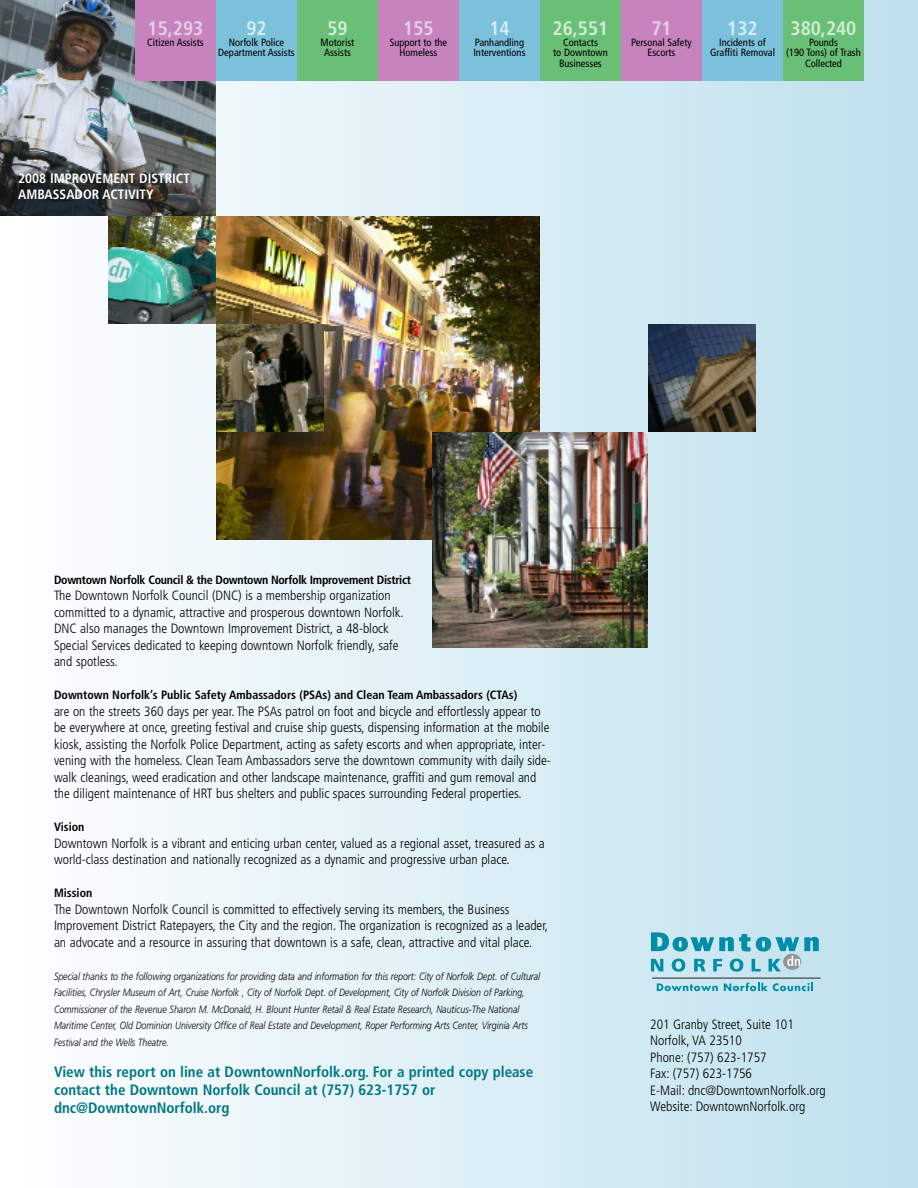
<style>
.page{position:relative;width:918px;height:1188px;background:#fff}
.page>*{position:absolute;margin:0;border:0;box-sizing:border-box;transform-origin:0 0}
.t1{font:700 condensed 19.5px "Frutiger";color:#d2ecd6}
.t2{font:700 condensed 19.5px "Frutiger";color:#e8cde5}
.t3{font:700 condensed 19.5px "Frutiger";color:#d7ecf4}
.t4{font:700 condensed 15px/18px "Frutiger";color:#017783}
.t5{font:300 condensed 13.5px/16.5px "Frutiger";color:#000}
.t6{font:700 condensed 13.5px/16.2px "Frutiger";color:#fff}
.t7{font:700 condensed 12px "Frutiger";color:#000}
.t8{font:700 condensed 12px "Frutiger";letter-spacing:-.025em;color:#000}
.t9{font:italic 300 10.5px/16.5px "Frutiger";color:#000;scale:.84 1}
.t10{font:condensed 10.5px/10.5px "Frutiger";color:#000;text-align:center}
</style>
<div class="page">
<div style="left:40px;top:0;width:17px;height:1188px;background:#fbfdfe"></div>
<div style="left:55px;top:0;width:16px;height:1188px;background:#fafdfe"></div>
<div style="left:69px;top:0;width:16px;height:1188px;background:#f9fcfd"></div>
<div style="left:83px;top:0;width:16px;height:1188px;background:#f8fcfd"></div>
<div style="left:97px;top:0;width:17px;height:1188px;background:#f7fbfd"></div>
<div style="left:111px;top:0;width:17px;height:1188px;background:#f6fbfd"></div>
<div style="left:125px;top:0;width:17px;height:1188px;background:#f5fafc"></div>
<div style="left:139px;top:0;width:17px;height:1188px;background:#f4fafc"></div>
<div style="left:154px;top:0;width:16px;height:1188px;background:#f3f9fc"></div>
<div style="left:168px;top:0;width:16px;height:1188px;background:#f2f9fb"></div>
<div style="left:182px;top:0;width:16px;height:1188px;background:#f1f8fb"></div>
<div style="left:196px;top:0;width:17px;height:1188px;background:#f0f8fb"></div>
<div style="left:210px;top:0;width:17px;height:1188px;background:#eff8fb"></div>
<div style="left:224px;top:0;width:17px;height:1188px;background:#eef7fa"></div>
<div style="left:238px;top:0;width:17px;height:1188px;background:#edf7fa"></div>
<div style="left:253px;top:0;width:16px;height:1188px;background:#ecf6fa"></div>
<div style="left:267px;top:0;width:16px;height:1188px;background:#ebf6fa"></div>
<div style="left:281px;top:0;width:16px;height:1188px;background:#eaf5f9"></div>
<div style="left:295px;top:0;width:17px;height:1188px;background:#e9f5f9"></div>
<div style="left:309px;top:0;width:17px;height:1188px;background:#e8f4f9"></div>
<div style="left:323px;top:0;width:17px;height:1188px;background:#e7f4f9"></div>
<div style="left:338px;top:0;width:16px;height:1188px;background:#e6f3f8"></div>
<div style="left:352px;top:0;width:16px;height:1188px;background:#e5f3f8"></div>
<div style="left:366px;top:0;width:16px;height:1188px;background:#e4f2f8"></div>
<div style="left:380px;top:0;width:17px;height:1188px;background:#e3f2f7"></div>
<div style="left:394px;top:0;width:17px;height:1188px;background:#e2f1f7"></div>
<div style="left:408px;top:0;width:17px;height:1188px;background:#e1f1f7"></div>
<div style="left:422px;top:0;width:17px;height:1188px;background:#e0f1f7"></div>
<div style="left:437px;top:0;width:16px;height:1188px;background:#dff0f6"></div>
<div style="left:451px;top:0;width:16px;height:1188px;background:#def0f6"></div>
<div style="left:465px;top:0;width:16px;height:1188px;background:#ddeff6"></div>
<div style="left:479px;top:0;width:17px;height:1188px;background:#dceff6"></div>
<div style="left:493px;top:0;width:17px;height:1188px;background:#dbeef5"></div>
<div style="left:507px;top:0;width:17px;height:1188px;background:#daeef5"></div>
<div style="left:521px;top:0;width:17px;height:1188px;background:#d9edf5"></div>
<div style="left:536px;top:0;width:16px;height:1188px;background:#d8edf4"></div>
<div style="left:550px;top:0;width:16px;height:1188px;background:#d7ecf4"></div>
<div style="left:564px;top:0;width:16px;height:1188px;background:#d6ecf4"></div>
<div style="left:578px;top:0;width:17px;height:1188px;background:#d5ebf4"></div>
<div style="left:592px;top:0;width:17px;height:1188px;background:#d4ebf3"></div>
<div style="left:606px;top:0;width:17px;height:1188px;background:#d3eaf3"></div>
<div style="left:621px;top:0;width:16px;height:1188px;background:#d2eaf3"></div>
<div style="left:635px;top:0;width:16px;height:1188px;background:#d1e9f3"></div>
<div style="left:649px;top:0;width:16px;height:1188px;background:#d0e9f2"></div>
<div style="left:663px;top:0;width:16px;height:1188px;background:#cfe9f2"></div>
<div style="left:677px;top:0;width:17px;height:1188px;background:#cee8f2"></div>
<div style="left:691px;top:0;width:17px;height:1188px;background:#cde8f1"></div>
<div style="left:705px;top:0;width:17px;height:1188px;background:#cce7f1"></div>
<div style="left:720px;top:0;width:16px;height:1188px;background:#cbe7f1"></div>
<div style="left:734px;top:0;width:16px;height:1188px;background:#cae6f1"></div>
<div style="left:748px;top:0;width:16px;height:1188px;background:#c9e6f0"></div>
<div style="left:762px;top:0;width:17px;height:1188px;background:#c8e5f0"></div>
<div style="left:776px;top:0;width:17px;height:1188px;background:#c7e5f0"></div>
<div style="left:790px;top:0;width:17px;height:1188px;background:#c6e4f0"></div>
<div style="left:804px;top:0;width:17px;height:1188px;background:#c5e4ef"></div>
<div style="left:819px;top:0;width:16px;height:1188px;background:#c4e3ef"></div>
<div style="left:833px;top:0;width:16px;height:1188px;background:#c3e3ef"></div>
<div style="left:847px;top:0;width:16px;height:1188px;background:#c2e2ef"></div>
<div style="left:861px;top:0;width:17px;height:1188px;background:#c1e2ee"></div>
<div style="left:875px;top:0;width:17px;height:1188px;background:#c0e2ee"></div>
<div style="left:889px;top:0;width:17px;height:1188px;background:#bfe1ee"></div>
<div style="left:903px;top:0;width:15px;height:1188px;background:#bee1ed"></div>
<img style="left:0;top:0;width:216px;height:216px">
<svg style="left:657px;top:983px;width:61px;height:8px"></svg>
<svg style="left:724px;top:983px;width:89px;height:8px"></svg>
<svg style="left:651px;top:932px;width:168px;height:40px"></svg>
<img style="left:216px;top:216px;width:324px;height:324px">
<img style="left:216px;top:324px;width:108px;height:108px">
<img style="left:108px;top:216px;width:108px;height:108px">
<img style="left:432px;top:432px;width:216px;height:216px">
<img style="left:648px;top:324px;width:108px;height:108px">
<div style="left:135px;top:0;width:81px;height:81px;background:#c683be"></div>
<div style="left:216px;top:0;width:81px;height:81px;background:#7bc1db"></div>
<div style="left:297px;top:0;width:81px;height:81px;background:#6abf76"></div>
<div style="left:378px;top:0;width:81px;height:81px;background:#c683be"></div>
<div style="left:459px;top:0;width:81px;height:81px;background:#7bc1db"></div>
<div style="left:540px;top:0;width:81px;height:81px;background:#6abf76"></div>
<div style="left:621px;top:0;width:81px;height:81px;background:#c683be"></div>
<div style="left:702px;top:0;width:81px;height:81px;background:#7bc1db"></div>
<div style="left:783px;top:0;width:81px;height:81px;background:#6abf76"></div>
<h1 class="t2" style="left:148px;top:21px;width:57px">15,293</h1>
<p class="t10" style="left:147px;top:38px;width:58px">Citizen Assists</p>
<h1 class="t3" style="left:246px;top:21px;width:22px">92</h1>
<p class="t10" style="left:218px;top:38px;width:78px">Norfolk Police<br>Department Assists</p>
<h1 class="t1" style="left:327px;top:21px;width:22px">59</h1>
<p class="t10" style="left:321px;top:38px;width:35px">Motorist<br>Assists</p>
<h1 class="t2" style="left:403px;top:21px;width:32px">155</h1>
<p class="t10" style="left:390px;top:38px;width:59px">Support to the<br>Homeless</p>
<h1 class="t3" style="left:489px;top:21px;width:22px">14</h1>
<p class="t10" style="left:473px;top:38px;width:54px;text-align:left">Panhandling<br>Interventions</p>
<h1 class="t1" style="left:553px;top:21px;width:57px">26,551</h1>
<p class="t10" style="left:553px;top:38px;width:56px">Contacts<br>to Downtown<br>Businesses</p>
<h1 class="t2" style="left:651px;top:21px;width:22px">71</h1>
<p class="t10" style="left:631px;top:38px;width:62px">Personal Safety<br>Escorts</p>
<h1 class="t3" style="left:727px;top:21px;width:32px">132</h1>
<p class="t10" style="left:710px;top:38px;width:66px">Incidents of<br>Graffiti Removal</p>
<h1 class="t1" style="left:791px;top:21px;width:67px">380,240</h1>
<p class="t10" style="left:786px;top:38px;width:76px">Pounds<br>(190 Tons) of Trash<br>Collected</p>
<p class="t6" style="left:18px;top:171px;width:173px">2008 IMPROVEMENT DISTRICT<br>AMBASSADOR ACTIVITY</p>
<p class="t8" style="left:54px;top:575px;width:359px">Downtown Norfolk Council &amp; the Downtown Norfolk Improvement District</p>
<p class="t5" style="left:54px;top:589px;width:351px">The Downtown Norfolk Council (DNC) is a membership organization committed to a dynamic, attractive and prosperous downtown Norfolk.<br>DNC also manages the Downtown Improvement District, a 48-block Special Services dedicated to keeping downtown Norfolk friendly, safe and spotless.</p>
<p class="t7" style="left:54px;top:690px;width:465px">Downtown Norfolk’s Public Safety Ambassadors (PSAs) and Clean Team Ambassadors (CTAs)</p>
<p class="t5" style="left:54px;top:704px;width:498px">are on the streets 360 days per year. The PSAs patrol on foot and bicycle and effortlessly appear to be everywhere at once, greeting festival and cruise ship guests, dispensing information at the mobile kiosk, assisting the Norfolk Police Department, acting as safety escorts and when appropriate, inter&shy;vening with the homeless. Clean Team Ambassadors serve the downtown community with daily side&shy;walk cleanings, weed eradication and other landscape maintenance, graffiti and gum removal and the diligent maintenance of HRT bus shelters and public spaces surrounding Federal properties.</p>
<p class="t7" style="left:54px;top:822px;width:32px">Vision</p>
<p class="t5" style="left:54px;top:836px;width:492px">Downtown Norfolk is a vibrant and enticing urban center, valued as a regional asset, treasured as a world-class destination and nationally recognized as a dynamic and progressive urban place.</p>
<p class="t7" style="left:54px;top:888px;width:40px">Mission</p>
<p class="t5" style="left:54px;top:902px;width:496px">The Downtown Norfolk Council is committed to effectively serving its members, the Business<br>Improvement District Ratepayers, the City and the region. The organization is recognized as a leader, an advocate and a resource in assuring that downtown is a safe, clean, attractive and vital place.</p>
<p class="t9" style="left:54px;top:969px;width:580px">Special thanks to the following organizations for providing data and information for this report: City of Norfolk Dept. of Cultural Facilities, Chrysler Museum of Art, Cruise Norfolk , City of Norfolk Dept. of Development, City of Norfolk Division of Parking, Commissioner of the Revenue Sharon M. McDonald, H. Blount Hunter Retail &amp; Real Estate Research, Nauticus-The National Maritime Center, Old Dominion University Office of Real Estate and Development, Roper Performing Arts Center, Virginia Arts Festival and the Wells Theatre.</p>
<p class="t4" style="left:54px;top:1064px;width:481px">View this report on line at DowntownNorfolk.org. For a printed copy please contact the Downtown Norfolk Council at (757) 623-1757 or dnc@DowntownNorfolk.org</p>
<p class="t5" style="left:650px;top:1017px;width:177px">201 Granby Street, Suite 101<br>Norfolk, VA 23510<br>Phone: (757) 623-1757<br>Fax: (757) 623-1756<br>E-Mail: dnc@DowntownNorfolk.org<br>Website: DowntownNorfolk.org</p>
</div>
